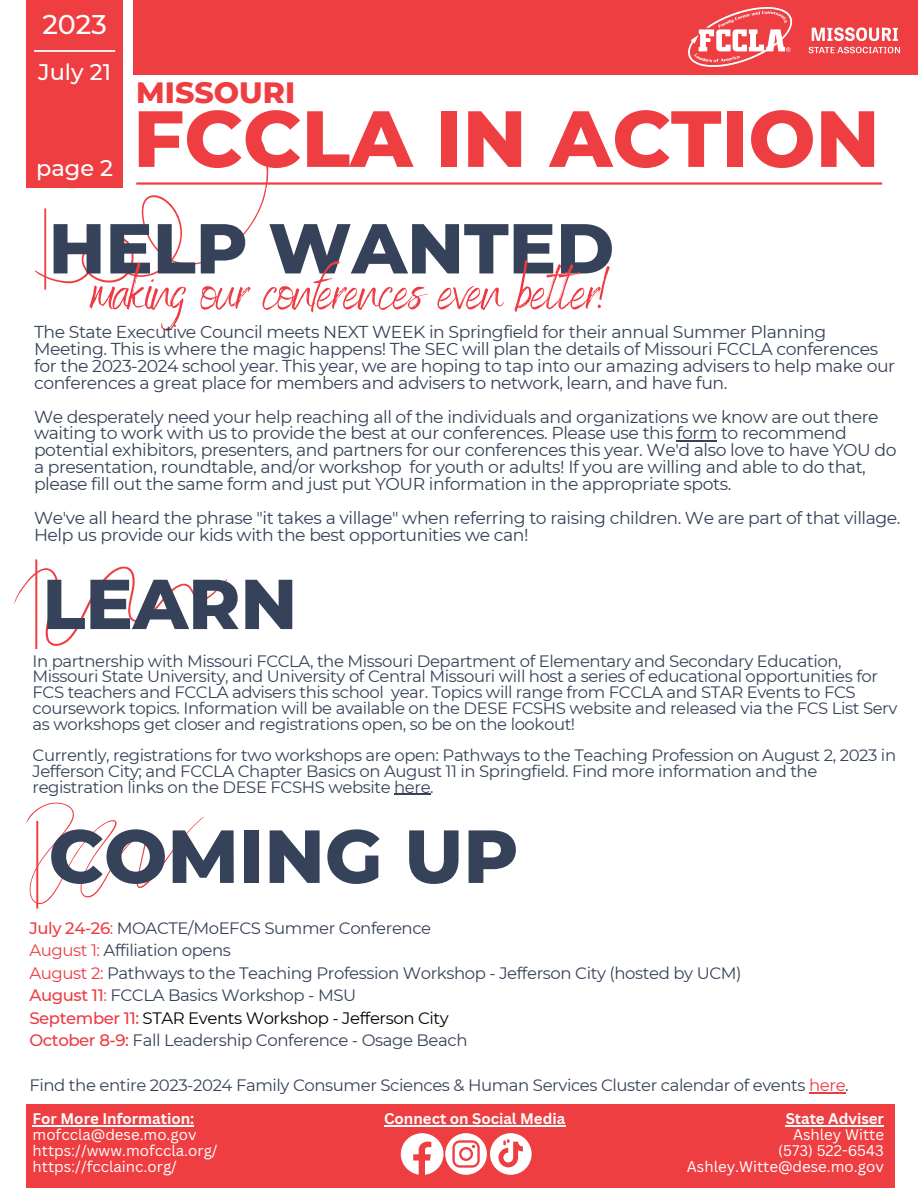
<style>
.page{position:relative;width:918px;height:1188px;background:#fff}
.page>*{position:absolute;margin:0;border:0;box-sizing:border-box;transform-origin:0 0}
.t1{font:800 79.5px "Montserrat";color:#ef3e42}
.t2{font:800 75px "Montserrat";color:#364259}
.t3{font:800 70.5px "Montserrat";color:#364259}
.t4{font:58.5px "Benedict";letter-spacing:-.025em;color:#ee3a43}
.t5{font:800 30px "Montserrat";color:#ef3e42}
.t6{font:500 27px "Montserrat";color:#fff}
.t7{font:500 22.5px "Montserrat";color:#fff}
.t8{font:17.25px/16.8px "Montserrat";letter-spacing:-.025em;color:#364259}
.t9{font:16.5px/15.8px "Montserrat";letter-spacing:-.025em;color:#364259}
.t10{font:16.5px "Montserrat";letter-spacing:-.025em;color:#000}
.t11{font:15px "Canva Sans";color:#fff}
.t12{font:700 15px "Canva Sans";color:#fff}
.s1{font-weight:500;color:#ef3e42}
.s2{color:#ef3e42}
.s3{color:#ee3a43}
.s4{font-weight:500;color:#ee3a43}
</style>
<div class="page">
<div style="left:26px;top:1104px;width:869px;height:84px;background:#ef3e42"></div>
<svg style="left:26px;top:802px;width:178px;height:107px"></svg>
<svg style="left:14px;top:559px;width:214px;height:90px"></svg>
<svg style="left:33px;top:136px;width:236px;height:154px"></svg>
<div style="left:133px;top:0;width:785px;height:75px;background:#ef3e42"></div>
<img style="left:689px;top:8px;width:211px;height:58px">
<hr style="left:136px;top:182px;width:746px;height:3px;background:#ef3e42">
<svg style="left:401px;top:1133px;width:86px;height:42px"></svg>
<div style="left:490px;top:1133px;width:42px;height:42px;background:#fff;border-radius:50%"></div>
<svg style="left:498px;top:1139px;width:25px;height:28px"></svg>
<div style="left:26px;top:0;width:97px;height:187px;background:#ef3e42"></div>
<svg style="left:34px;top:50px;width:81px;height:2px"></svg>
<hr style="left:786px;top:1126px;width:98px;height:1px;background:#fff">
<hr style="left:809px;top:1093px;width:36px;height:1px;background:#ee3a43">
<hr style="left:33px;top:1126px;width:161px;height:1px;background:#fff">
<hr style="left:384px;top:1126px;width:181px;height:1px;background:#fff">
<hr style="left:677px;top:441px;width:40px;height:1px;background:#364259">
<hr style="left:394px;top:794px;width:36px;height:1px;background:#364259">
<p class="t6" style="left:42px;top:8px;width:66px">2023</p>
<p class="t7" style="left:38px;top:58px;width:74px">July 21</p>
<p class="t7" style="left:36px;top:154px;width:79px">page 2</p>
<p class="t5" style="left:136px;top:74px;width:160px">MISSOURI</p>
<p class="t1" style="left:133px;top:90px;width:748px">FCCLA IN ACTION</p>
<p class="t3" style="left:49px;top:205px;width:567px">HELP WANTED</p>
<p class="t4" style="left:92px;top:253px;width:519px">making our conferences even better!</p>
<p class="t8" style="left:34px;top:324px;width:863px">The State Executive Council meets NEXT WEEK in Springfield for their annual Summer Planning Meeting. This is where the magic happens! The SEC will plan the details of Missouri FCCLA conferences for the 2023-2024 school year. This year, we are hoping to tap into our amazing advisers to help make our conferences a great place for members and advisers to network, learn, and have fun.</p>
<p class="t8" style="left:34px;top:408px;width:864px">We desperately need your help reaching all of the individuals and organizations we know are out there waiting to work with us to provide the best at our conferences. Please use this form to recommend potential exhibitors, presenters, and partners for our conferences this year. We'd also love to have YOU do a presentation, roundtable, and/or workshop for youth or adults! If you are willing and able to do that, please fill out the same form and just put YOUR information in the appropriate spots.</p>
<p class="t8" style="left:34px;top:509px;width:868px">We've all heard the phrase "it takes a village" when referring to raising children. We are part of that village.<br>Help us provide our kids with the best opportunities we can!</p>
<p class="t3" style="left:42px;top:561px;width:256px">LEARN</p>
<p class="t9" style="left:33px;top:653px;width:866px">In partnership with Missouri FCCLA, the Missouri Department of Elementary and Secondary Education, Missouri State University, and University of Central Missouri will host a series of educational opportunities for FCS teachers and FCCLA advisers this school year. Topics will range from FCCLA and STAR Events to FCS coursework topics. Information will be available on the DESE FCSHS website and released via the FCS List Serv as workshops get closer and registrations open, so be on the lookout!</p>
<p class="t9" style="left:33px;top:747px;width:865px">Currently, registrations for two workshops are open: Pathways to the Teaching Profession on August 2, 2023 in<br>Jefferson City; and FCCLA Chapter Basics on August 11 in Springfield. Find more information and the registration links on the DESE FCSHS website here.</p>
<p class="t2" style="left:49px;top:810px;width:471px">COMING UP</p>
<p class="t9" style="left:29px;top:920px;width:403px"><span class="s1">July 24-26</span><span class="s2">:</span> MOACTE/MoEFCS Summer Conference</p>
<p class="t9" style="left:29px;top:943px;width:203px"><span class="s2">August 1:</span> Affiliation opens</p>
<p class="t9" style="left:29px;top:965px;width:714px"><span class="s3">August 2:</span> Pathways to the Teaching Profession Workshop - Jefferson City (hosted by UCM)</p>
<p class="t9" style="left:29px;top:988px;width:328px"><span class="s1">August 11</span><span class="s2">:</span> FCCLA Basics Workshop - MSU</p>
<p class="t10" style="left:29px;top:1008px;width:421px"><span class="s4">September 11:</span> STAR Events Workshop - Jefferson City</p>
<p class="t9" style="left:29px;top:1033px;width:440px"><span class="s4">October 8-9:</span> Fall Leadership Conference - Osage Beach</p>
<p class="t9" style="left:29px;top:1078px;width:821px">Find the entire 2023-2024 Family Consumer Sciences &amp; Human Services Cluster calendar of events <span class="s3">here</span>.</p>
<p class="t12" style="left:33px;top:1108px;width:163px">For More Information:</p>
<p class="t11" style="left:33px;top:1124px;width:166px">mofccla@dese.mo.gov</p>
<p class="t11" style="left:33px;top:1140px;width:187px">https://www.mofccla.org/</p>
<p class="t11" style="left:33px;top:1156px;width:146px">https://fcclainc.org/</p>
<p class="t12" style="left:384px;top:1108px;width:183px">Connect on Social Media</p>
<p class="t12" style="left:786px;top:1108px;width:100px">State Adviser</p>
<p class="t11" style="left:793px;top:1124px;width:92px">Ashley Witte</p>
<p class="t11" style="left:778px;top:1140px;width:107px">(573) 522-6543</p>
<p class="t11" style="left:687px;top:1156px;width:199px">Ashley.Witte@dese.mo.gov</p>
</div>
